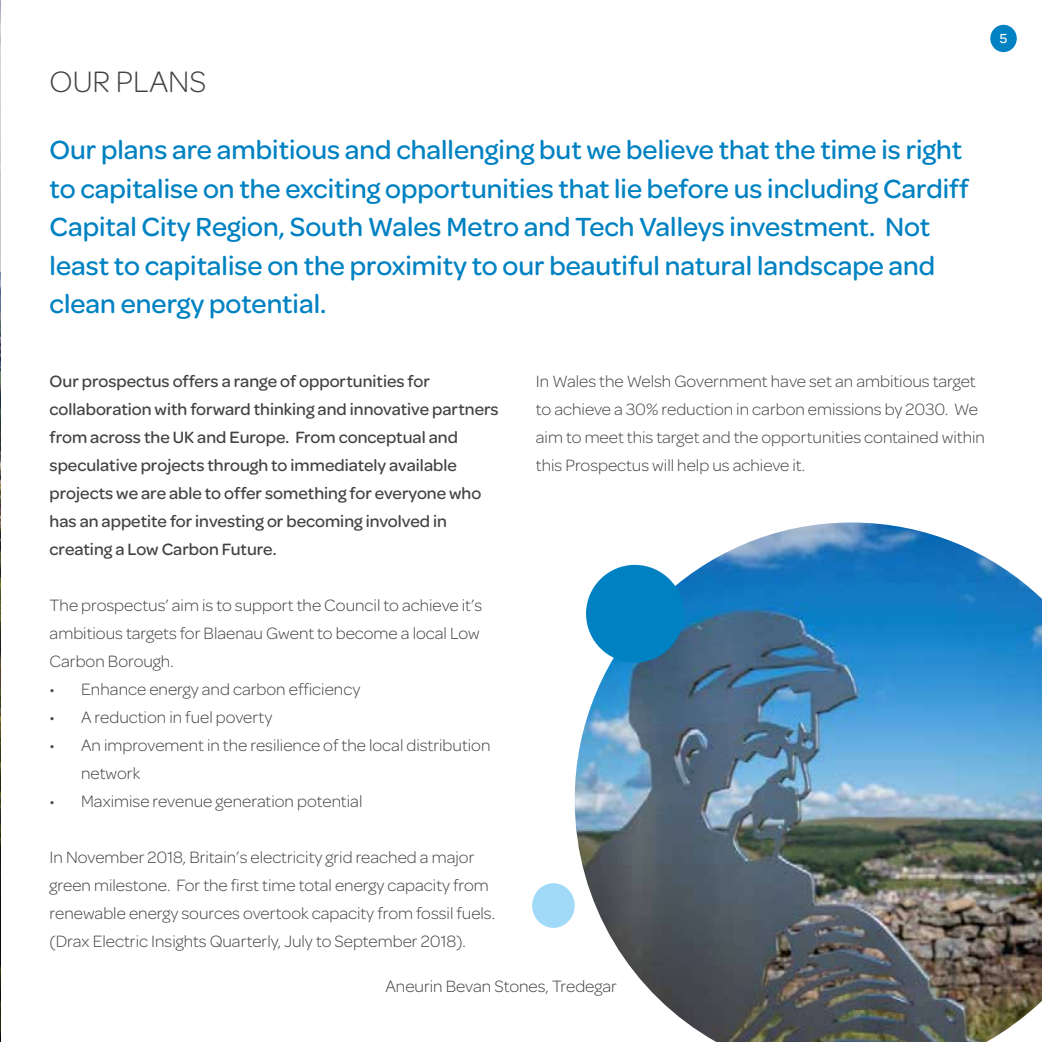
<style>
.page{position:relative;width:1042px;height:1042px;background:#fff}
.page>*{position:absolute;margin:0;border:0;box-sizing:border-box;transform-origin:0 0}
.t1{font:300 31.5px "Omnes";color:#454246}
.t2{font:500 28px/38.5px "Omnes";color:#0082c2}
.t3{font:300 17.5px/28px "Omnes";color:#454246}
.t4{font:500 17.5px/28px "Omnes";color:#454246}
.t5{font:500 14px "Omnes";color:#fff}
</style>
<div class="page">
<img style="left:0;top:0;width:1px;height:1042px">
<img style="left:575px;top:522px;width:467px;height:520px">
<div style="left:586px;top:565px;width:98px;height:97px;background:#0082c2;border-radius:50%"></div>
<div style="left:532px;top:883px;width:43px;height:45px;background:#a1daf8;border-radius:50%"></div>
<div style="left:990px;top:25px;width:27px;height:27px;background:#0082c2;border-radius:50%"></div>
<h1 class="t1" style="left:50px;top:60px;width:158px">OUR PLANS</h1>
<p class="t2" style="left:50px;top:129px;width:921px">Our plans are ambitious and challenging but we believe that the time is right to capitalise on the exciting opportunities that lie before us including Cardiff Capital City Region, South Wales Metro and Tech Valleys investment. Not least to capitalise on the proximity to our beautiful natural landscape and clean energy potential.</p>
<p class="t5" style="left:1000px;top:29px;width:9px">5</p>
<p class="t4" style="left:50px;top:366px;width:451px">Our prospectus offers a range of opportunities for collaboration with forward thinking and innovative partners from across the UK and Europe. From conceptual and speculative projects through to immediately available projects we are able to offer something for everyone who has an appetite for investing or becoming involved in creating a Low Carbon Future.</p>
<p class="t3" style="left:50px;top:590px;width:434px">The prospectus’ aim is to support the Council to achieve it’s ambitious targets for Blaenau Gwent to become a local Low<br>Carbon Borough.</p>
<p class="t3" style="left:50px;top:674px;width:312px">• Enhance energy and carbon efficiency</p>
<p class="t3" style="left:50px;top:702px;width:224px">• A reduction in fuel poverty</p>
<p class="t3" style="left:81px;top:730px;width:411px;text-indent:-32px">• An improvement in the resilience of the local distribution network</p>
<p class="t3" style="left:50px;top:786px;width:314px">• Maximise revenue generation potential</p>
<p class="t3" style="left:50px;top:842px;width:447px">In November 2018, Britain’s electricity grid reached a major green milestone. For the first time total energy capacity from renewable energy sources overtook capacity from fossil fuels. (Drax Electric Insights Quarterly, July to September 2018).</p>
<p class="t3" style="left:536px;top:366px;width:451px">In Wales the Welsh Government have set an ambitious target to achieve a 30% reduction in carbon emissions by 2030. We aim to meet this target and the opportunities contained within this Prospectus will help us achieve it.</p>
<p class="t3" style="left:385px;top:972px;width:233px">Aneurin Bevan Stones, Tredegar</p>
</div>
